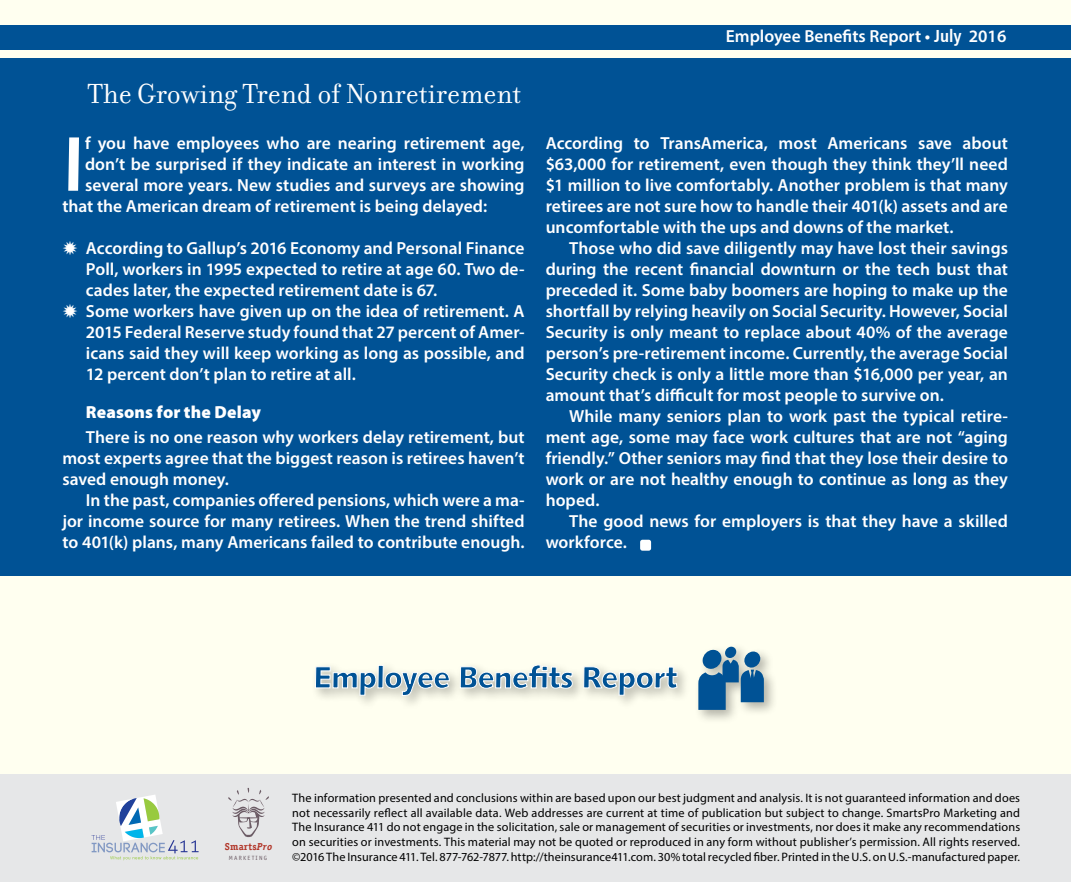
<style>
.page{position:relative;width:1071px;height:882px;background:#fff}
.page>*{position:absolute;margin:0;border:0;box-sizing:border-box;transform-origin:0 0}
.t1{font:77.17px "Humanist 531 BT Bold A";color:#fff}
.t2{font:29.75px "Filosofia";color:#fff}
.t3{font:600 17.5px/21px "Myriad Pro";color:#fff;text-align:justify}
.t4{font:900 17.5px "Myriad Pro";letter-spacing:.005em;color:#fff}
.t5{font:12.25px/14.7px "Myriad Pro";letter-spacing:.01em;color:#000;text-align:justify}
.t6{font:700 9.97px "Officina Serif";letter-spacing:.03em;color:#b13427}
.t7{font:6.12px "Officina Sans";letter-spacing:.2em;color:#6c5c65}
.s1{font-family:"Humanist 777 BT Bold Condensed B";font-weight:400}
.s2{font-style:italic}
</style>
<div class="page">
<div style="left:1px;top:1px;width:1070px;height:881px;background:#fffff0"></div>
<div style="left:0;top:25px;width:1071px;height:24px;background:#005295"></div>
<div style="left:0;top:775px;width:1071px;height:107px;background:#e6e7e8"></div>
<svg style="left:228px;top:788px;width:41px;height:49px"></svg>
<svg style="left:91px;top:795px;width:108px;height:65px"></svg>
<div style="left:0;top:59px;width:1071px;height:517px;background:#005295"></div>
<div style="left:310px;top:660px;width:381px;height:50px;background:#000;opacity:.3"></div>
<svg style="left:315px;top:664px;width:363px;height:32px"></svg>
<div style="left:694px;top:643px;width:84px;height:82px;background:#000;opacity:.3"></div>
<div style="left:702px;top:650px;width:20px;height:19px;background:#005295;border-radius:50%"></div>
<div style="left:725px;top:647px;width:11px;height:11px;background:#005295;border-radius:50%"></div>
<svg style="left:744px;top:651px;width:17px;height:17px"></svg>
<svg style="left:698px;top:660px;width:66px;height:50px;background:#4a80a8"></svg>
<div style="left:640px;top:540px;width:11px;height:11px;background:#fff;border-radius:2px"></div>
<h2 class="t2" style="left:88px;top:77px;width:435px">The Growing Trend of Nonretirement</h2>
<h1 class="t1" style="left:62px;top:116px;width:24px">I</h1>
<p class="t3" style="left:85px;top:132px;width:441px">f you have employees who are nearing retirement age,</p>
<p class="t3" style="left:85px;top:153px;width:441px">don’t be surprised if they indicate an interest in working</p>
<p class="t3" style="left:85px;top:174px;width:441px">several more years. New studies and surveys are showing</p>
<p class="t3" style="left:62px;top:195px;width:426px">that the American dream of retirement is being delayed:</p>
<p class="t3" style="left:86px;top:237px;width:440px;text-align:left">According to Gallup’s 2016 Economy and Personal Finance Poll, workers in 1995 expected to retire at age 60. Two de&shy;cades later, the expected retirement date is 67.<br>Some workers have given up on the idea of retirement. A 2015 Federal Reserve study found that 27 percent of Amer&shy;icans said they will keep working as long as possible, and 12 percent don’t plan to retire at all.</p>
<p class="t4" style="left:86px;top:402px;width:176px">Reasons for the Delay</p>
<p class="t3" style="left:62px;top:426px;width:464px;text-indent:24px">There is no one reason why workers delay retirement, but most experts agree that the biggest reason is retirees haven’t saved enough money.</p>
<p class="t3" style="left:62px;top:489px;width:464px;text-indent:24px">In the past, companies offered pensions, which were a ma&shy;jor income source for many retirees. When the trend shifted to 401(k) plans, many Americans failed to contribute enough.</p>
<p class="t3" style="left:726px;top:26px;width:282px">Employee Benefits Report • <span class="s1">July</span> 2016</p>
<p class="t3" style="left:546px;top:132px;width:464px">According to TransAmerica, most Americans save about $63,000 for retirement, even though they think they’ll need $1 million to live comfortably. Another problem is that many retirees are not sure how to handle their 401(k) assets and are uncomfortable with the ups and downs of the market.</p>
<p class="t3" style="left:546px;top:237px;width:464px;text-indent:24px">Those who did save diligently may have lost their savings during the recent financial downturn or the tech bust that preceded it. Some baby boomers are hoping to make up the shortfall by relying heavily on Social Security. However, Social Security is only meant to replace about 40% of the average person’s pre-retirement income. Currently, the average Social Security check is only a little more than $16,000 per year, an amount that’s difficult for most people to survive on.</p>
<p class="t3" style="left:546px;top:405px;width:464px;text-indent:24px">While many seniors plan to work past the typical retire&shy;ment age, some may face work cultures that are not “aging friendly.” Other seniors may find that they lose their desire to work or are not healthy enough to continue as long as they hoped.</p>
<p class="t3" style="left:546px;top:510px;width:464px;text-indent:24px">The good news for employers is that they have a skilled workforce.</p>
<p class="t6" style="left:225px;top:841px;width:49px">Smarts<span class="s2">Pro</span></p>
<p class="t7" style="left:229px;top:854px;width:40px">MARKETING</p>
<p class="t5" style="left:292px;top:790px;width:729px">The information presented and conclusions within are based upon our best judgment and analysis. It is not guaranteed information and does not necessarily reflect all available data. Web addresses are current at time of publication but subject to change. SmartsPro Marketing and The Insurance 411 do not engage in the solicitation, sale or management of securities or investments, nor does it make any recommendations on securities or investments. This material may not be quoted or reproduced in any form without publisher’s permission. All rights reserved. ©2016 The Insurance 411. Tel. 877-762-7877. http://theinsurance411.com. 30% total recycled fiber. Printed in the U.S. on U.S.-manufactured paper.</p>
</div>
